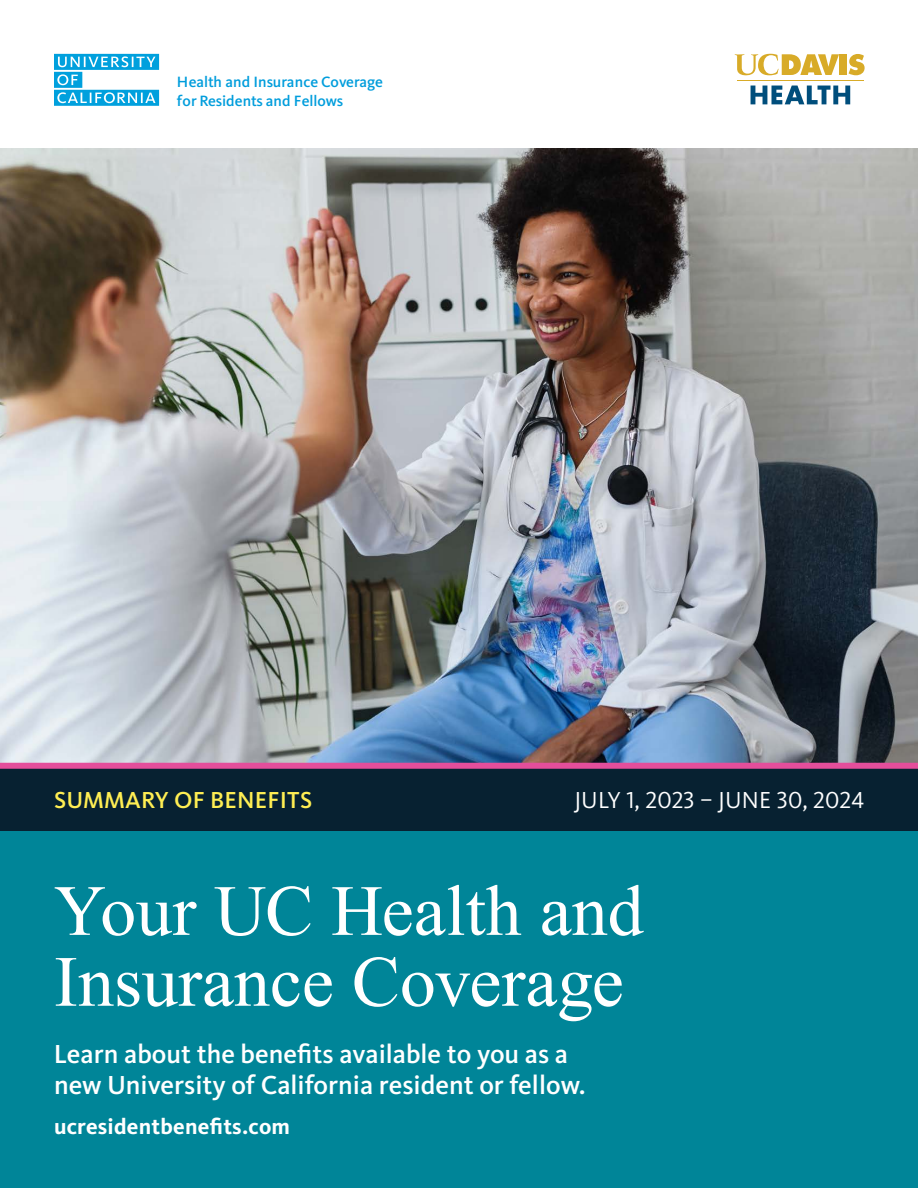
<style>
.page{position:relative;width:918px;height:1188px;background:#fff}
.page>*{position:absolute;margin:0;border:0;box-sizing:border-box;transform-origin:0 0}
.intro{font:72px/70.8px "Times New Roman";color:#fff}
.intro-2{font:500 27px/31.5px "Kievit Pro";color:#fff}
.Cover_subhead{font:24px "Kievit Pro";color:#fff}
.Cover_subhead-2{font:500 24px "Kievit Pro";letter-spacing:.01em;color:#ffee53}
.intro-3{font:700 22.5px "Kievit Pro";letter-spacing:.01em;color:#fff}
.t1{font:500 15.45px/18.6px "Kievit";color:#009ddc}
</style>
<div class="page">
<img style="left:0;top:148px;width:918px;height:615px">
<svg style="left:751px;top:86px;width:99px;height:18px"></svg>
<svg style="left:849px;top:54px;width:16px;height:21px"></svg>
<div style="left:840px;top:54px;width:7px;height:21px;background:#d8ab28"></div>
<svg style="left:735px;top:54px;width:104px;height:22px"></svg>
<hr style="left:737px;top:80px;width:127px;height:1px;background:#d8ab28">
<svg style="left:54px;top:54px;width:105px;height:52px"></svg>
<div style="left:0;top:828px;width:918px;height:360px;background:#008598"></div>
<div style="left:0;top:767px;width:918px;height:63px;background:#072131"></div>
<div style="left:0;top:763px;width:918px;height:6px;background:#e44e9b"></div>
<p class="t1" style="left:177px;top:73px;width:207px">Health and Insurance Coverage for Residents and Fellows</p>
<p class="Cover_subhead-2" style="left:54px;top:785px;width:260px">SUMMARY OF BENEFITS</p>
<p class="Cover_subhead" style="left:574px;top:785px;width:291px">JULY 1, 2023 – JUNE 30, 2024</p>
<p class="intro" style="left:54px;top:873px;width:591px">Your UC Health and<br>Insurance Coverage</p>
<p class="intro-2" style="left:54px;top:1038px;width:533px">Learn about the benefits available to you as a new University of California resident or fellow.</p>
<p class="intro-3" style="left:54px;top:1113px;width:238px">ucresidentbenefits.com</p>
</div>
